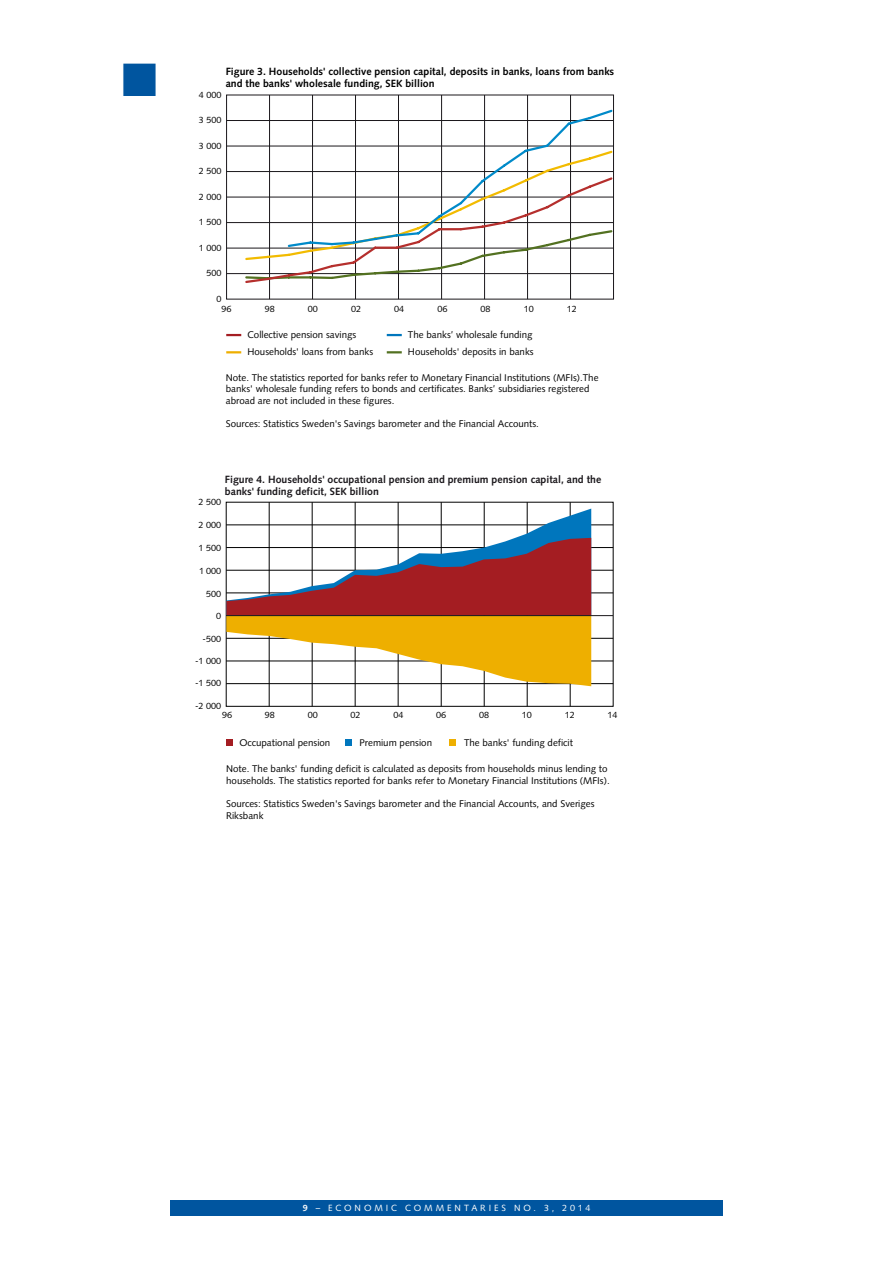
<style>
.page{position:relative;width:893px;height:1263px;background:#fff}
.page>*{position:absolute;margin:0;border:0;box-sizing:border-box;transform-origin:0 0}
.t1{font:45px "Monotype Sorts";color:#00559f}
.t2{font:700 10.5px/12px "Syntax";color:#000}
.t3{font:700 10.5px/12.6px "Syntax";color:#1a171b}
.t4{font:9.75px/11.7px "Syntax";color:#000}
.t5{font:9px "Syntax";color:#000}
.t6{font:9px "Syntax";letter-spacing:.32em;color:#fff}
.s1{font-weight:700}
</style>
<div class="page">
<div style="left:170px;top:1200px;width:552px;height:16px;background:#00559f"></div>
<hr style="left:227px;top:273px;width:386px;height:1px;background:#1a171b">
<hr style="left:227px;top:248px;width:386px;height:1px;background:#1a171b">
<hr style="left:227px;top:222px;width:386px;height:1px;background:#1a171b">
<hr style="left:227px;top:197px;width:386px;height:1px;background:#1a171b">
<hr style="left:227px;top:171px;width:386px;height:1px;background:#1a171b">
<hr style="left:227px;top:146px;width:386px;height:1px;background:#1a171b">
<hr style="left:227px;top:120px;width:386px;height:1px;background:#1a171b">
<hr style="left:570px;top:95px;width:1px;height:204px;background:#1a171b">
<hr style="left:527px;top:95px;width:1px;height:204px;background:#1a171b">
<hr style="left:484px;top:95px;width:1px;height:204px;background:#1a171b">
<hr style="left:441px;top:95px;width:1px;height:204px;background:#1a171b">
<hr style="left:398px;top:95px;width:1px;height:204px;background:#1a171b">
<hr style="left:355px;top:95px;width:1px;height:204px;background:#1a171b">
<hr style="left:312px;top:95px;width:1px;height:204px;background:#1a171b">
<hr style="left:269px;top:95px;width:1px;height:204px;background:#1a171b">
<svg style="left:286px;top:108px;width:328px;height:41px"></svg>
<svg style="left:244px;top:149px;width:370px;height:135px"></svg>
<svg style="left:388px;top:351px;width:13px;height:2px"></svg>
<svg style="left:227px;top:351px;width:13px;height:2px"></svg>
<svg style="left:388px;top:334px;width:13px;height:2px"></svg>
<svg style="left:227px;top:334px;width:13px;height:2px"></svg>
<hr style="left:226px;top:683px;width:387px;height:1px;background:#000">
<hr style="left:226px;top:661px;width:387px;height:1px;background:#000">
<hr style="left:226px;top:638px;width:387px;height:1px;background:#000">
<hr style="left:226px;top:593px;width:387px;height:1px;background:#000">
<hr style="left:226px;top:570px;width:387px;height:1px;background:#000">
<hr style="left:226px;top:547px;width:387px;height:1px;background:#000">
<hr style="left:226px;top:525px;width:387px;height:1px;background:#000">
<hr style="left:570px;top:502px;width:1px;height:204px;background:#000">
<hr style="left:527px;top:502px;width:1px;height:204px;background:#000">
<hr style="left:484px;top:502px;width:1px;height:204px;background:#000">
<hr style="left:441px;top:502px;width:1px;height:204px;background:#000">
<hr style="left:398px;top:502px;width:1px;height:204px;background:#000">
<hr style="left:355px;top:502px;width:1px;height:204px;background:#000">
<hr style="left:312px;top:502px;width:1px;height:204px;background:#000">
<hr style="left:269px;top:502px;width:1px;height:204px;background:#000">
<svg style="left:226px;top:509px;width:365px;height:177px"></svg>
<hr style="left:226px;top:615px;width:387px;height:1px;background:#1a171b">
<div style="left:226px;top:739px;width:6px;height:7px;background:#a41d22"></div>
<div style="left:345px;top:739px;width:6px;height:7px;background:#0076bd"></div>
<div style="left:450px;top:739px;width:6px;height:7px;background:#eeaf00"></div>
<h1 class="t1" style="left:122px;top:60px;width:36px">n</h1>
<p class="t2" style="left:226px;top:66px;width:390px">Figure 3. Households' collective pension capital, deposits in banks, loans from banks and the banks' wholesale funding, SEK billion</p>
<p class="t5" style="left:199px;top:89px;width:24px">4 000</p>
<p class="t5" style="left:199px;top:115px;width:24px">3 500</p>
<p class="t5" style="left:199px;top:140px;width:24px">3 000</p>
<p class="t5" style="left:199px;top:166px;width:24px">2 500</p>
<p class="t5" style="left:199px;top:191px;width:24px">2 000</p>
<p class="t5" style="left:199px;top:217px;width:24px">1 500</p>
<p class="t5" style="left:199px;top:242px;width:24px">1 000</p>
<p class="t5" style="left:206px;top:268px;width:17px">500</p>
<p class="t5" style="left:216px;top:293px;width:7px">0</p>
<p class="t5" style="left:222px;top:304px;width:12px">96</p>
<p class="t5" style="left:265px;top:304px;width:12px">98</p>
<p class="t5" style="left:308px;top:304px;width:12px">00</p>
<p class="t5" style="left:351px;top:304px;width:12px">02</p>
<p class="t5" style="left:394px;top:304px;width:12px">04</p>
<p class="t5" style="left:437px;top:304px;width:12px">06</p>
<p class="t5" style="left:481px;top:304px;width:12px">08</p>
<p class="t5" style="left:524px;top:304px;width:12px">10</p>
<p class="t5" style="left:567px;top:304px;width:12px">12</p>
<p class="t4" style="left:247px;top:346px;width:127px">Households' loans from banks</p>
<p class="t4" style="left:408px;top:346px;width:127px">Households' deposits in banks</p>
<p class="t4" style="left:247px;top:329px;width:110px">Collective pension savings</p>
<p class="t4" style="left:408px;top:329px;width:126px">The banks’ wholesale funding</p>
<p class="t4" style="left:226px;top:371px;width:374px">Note. The statistics reported for banks refer to Monetary Financial Institutions (MFIs).The banks' wholesale funding refers to bonds and certificates. Banks’ subsidiaries registered abroad are not included in these figures.</p>
<p class="t4" style="left:226px;top:418px;width:315px">Sources: Statistics Sweden's Savings barometer and the Financial Accounts.</p>
<p class="t3" style="left:225px;top:473px;width:378px">Figure 4. Households' occupational pension and premium pension capital, and the banks' funding deficit, SEK billion</p>
<p class="t5" style="left:199px;top:497px;width:24px">2 500</p>
<p class="t5" style="left:199px;top:520px;width:24px">2 000</p>
<p class="t5" style="left:199px;top:542px;width:24px">1 500</p>
<p class="t5" style="left:199px;top:565px;width:23px">1 000</p>
<p class="t5" style="left:206px;top:588px;width:17px">500</p>
<p class="t5" style="left:216px;top:611px;width:7px">0</p>
<p class="t5" style="left:203px;top:633px;width:20px">-500</p>
<p class="t5" style="left:195px;top:656px;width:28px">-1 000</p>
<p class="t5" style="left:195px;top:678px;width:28px">-1 500</p>
<p class="t5" style="left:195px;top:700px;width:28px">-2 000</p>
<p class="t5" style="left:222px;top:710px;width:12px">96</p>
<p class="t5" style="left:265px;top:710px;width:12px">98</p>
<p class="t5" style="left:308px;top:710px;width:12px">00</p>
<p class="t5" style="left:351px;top:710px;width:12px">02</p>
<p class="t5" style="left:393px;top:710px;width:12px">04</p>
<p class="t5" style="left:436px;top:710px;width:12px">06</p>
<p class="t5" style="left:479px;top:710px;width:12px">08</p>
<p class="t5" style="left:522px;top:710px;width:12px">10</p>
<p class="t5" style="left:565px;top:710px;width:12px">12</p>
<p class="t5" style="left:608px;top:710px;width:12px">14</p>
<p class="t4" style="left:239px;top:737px;width:93px">Occupational pension</p>
<p class="t4" style="left:359px;top:737px;width:74px">Premium pension</p>
<p class="t4" style="left:464px;top:737px;width:110px">The banks' funding deficit</p>
<p class="t4" style="left:226px;top:763px;width:385px">Note. The banks' funding deficit is calculated as deposits from households minus lending to households. The statistics reported for banks refer to Monetary Financial Institutions (MFIs).</p>
<p class="t4" style="left:226px;top:798px;width:370px">Sources: Statistics Sweden's Savings barometer and the Financial Accounts, and Sveriges<br>Riksbank</p>
<p class="t6" style="left:303px;top:1202px;width:289px"><span class="s1">9</span> – economic commentaries no. 3, 2014</p>
</div>
